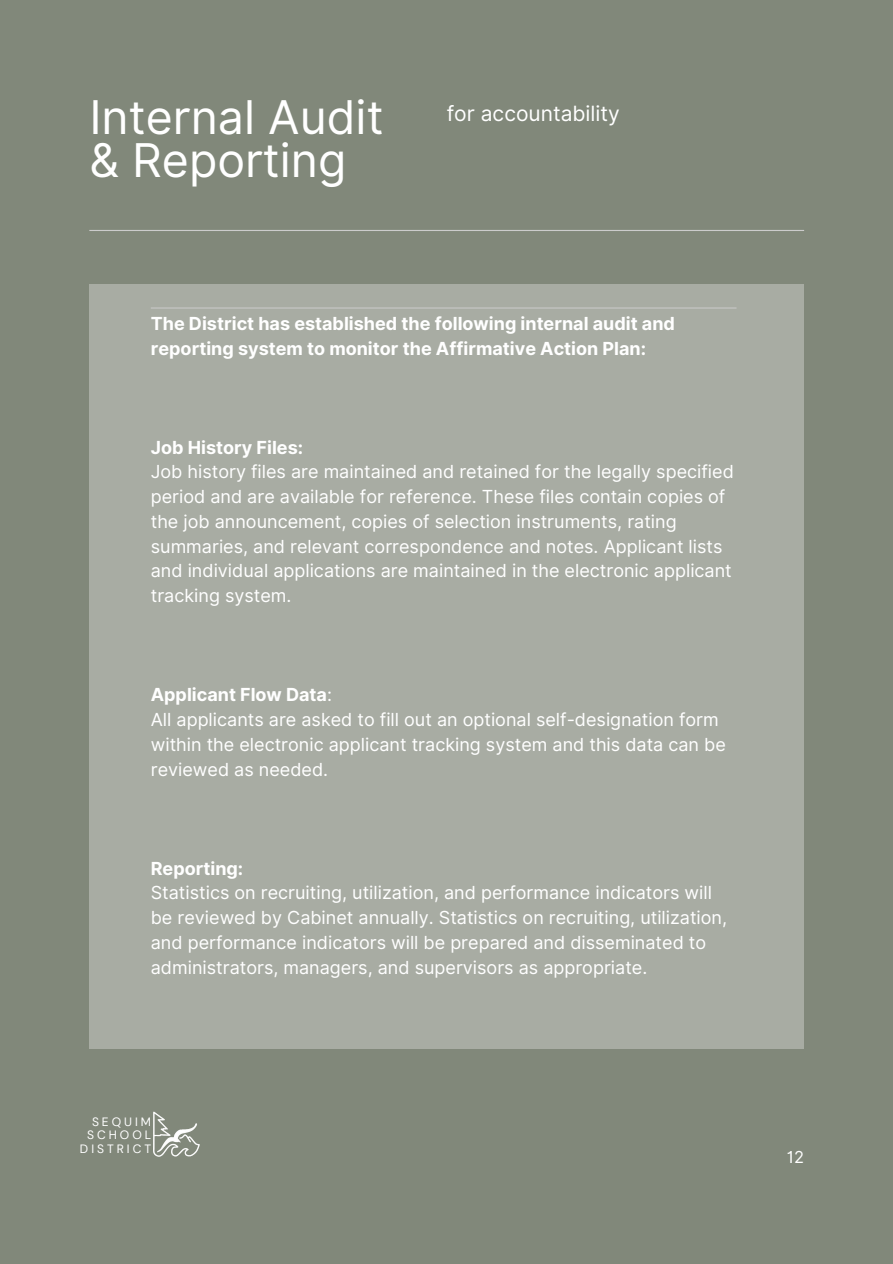
<style>
.page{position:relative;width:893px;height:1264px;background:#fff}
.page>*{position:absolute;margin:0;border:0;box-sizing:border-box;transform-origin:0 0}
.t1{font:46.5px/42.8px "Inter";color:#fff}
.t2{font:21px "Inter";color:#fff}
.t3{font:18px/24.8px "Inter";color:#fff}
.t4{font:700 18px/24.8px "Inter";color:#fff}
.t5{font:16.5px "Inter";color:#fff}
.t6{font:12px/13.5px "DM Sans";letter-spacing:.245em;color:#fff;text-align:right}
.s1{font-weight:700}
</style>
<div class="page">
<div style="left:0;top:0;width:892px;height:1263px;background:#81887a"></div>
<hr style="left:89px;top:230px;width:715px;height:1px;background:#ccc">
<div style="left:89px;top:284px;width:715px;height:764px;background:#a8aca3"></div>
<hr style="left:151px;top:307px;width:585px;height:1px;background:#ccc">
<img style="left:153px;top:1111px;width:47px;height:46px">
<h1 class="t1" style="left:89px;top:96px;width:296px">Internal Audit &amp; Reporting</h1>
<p class="t2" style="left:446px;top:101px;width:175px">for accountability</p>
<p class="t4" style="left:151px;top:311px;width:525px">The District has established the following internal audit and reporting system to monitor the Affirmative Action Plan:</p>
<p class="t4" style="left:151px;top:435px;width:154px">Job History Files:</p>
<p class="t3" style="left:151px;top:459px;width:584px">Job history files are maintained and retained for the legally specified period and are available for reference. These files contain copies of the job announcement, copies of selection instruments, rating summaries, and relevant correspondence and notes. Applicant lists and individual applications are maintained in the electronic applicant tracking system.</p>
<p class="t3" style="left:151px;top:682px;width:576px"><span class="s1">Applicant Flow Data</span>:<br>All applicants are asked to fill out an optional self-designation form within the electronic applicant tracking system and this data can be reviewed as needed.</p>
<p class="t4" style="left:151px;top:855px;width:94px">Reporting:</p>
<p class="t3" style="left:151px;top:880px;width:578px">Statistics on recruiting, utilization, and performance indicators will be reviewed by Cabinet annually. Statistics on recruiting, utilization, and performance indicators will be prepared and disseminated to administrators, managers, and supervisors as appropriate.</p>
<p class="t6" style="left:80px;top:1114px;width:73px">SEQUIM<br>SCHOOL<br>DISTRICT</p>
<p class="t5" style="left:786px;top:1147px;width:19px">12</p>
</div>
